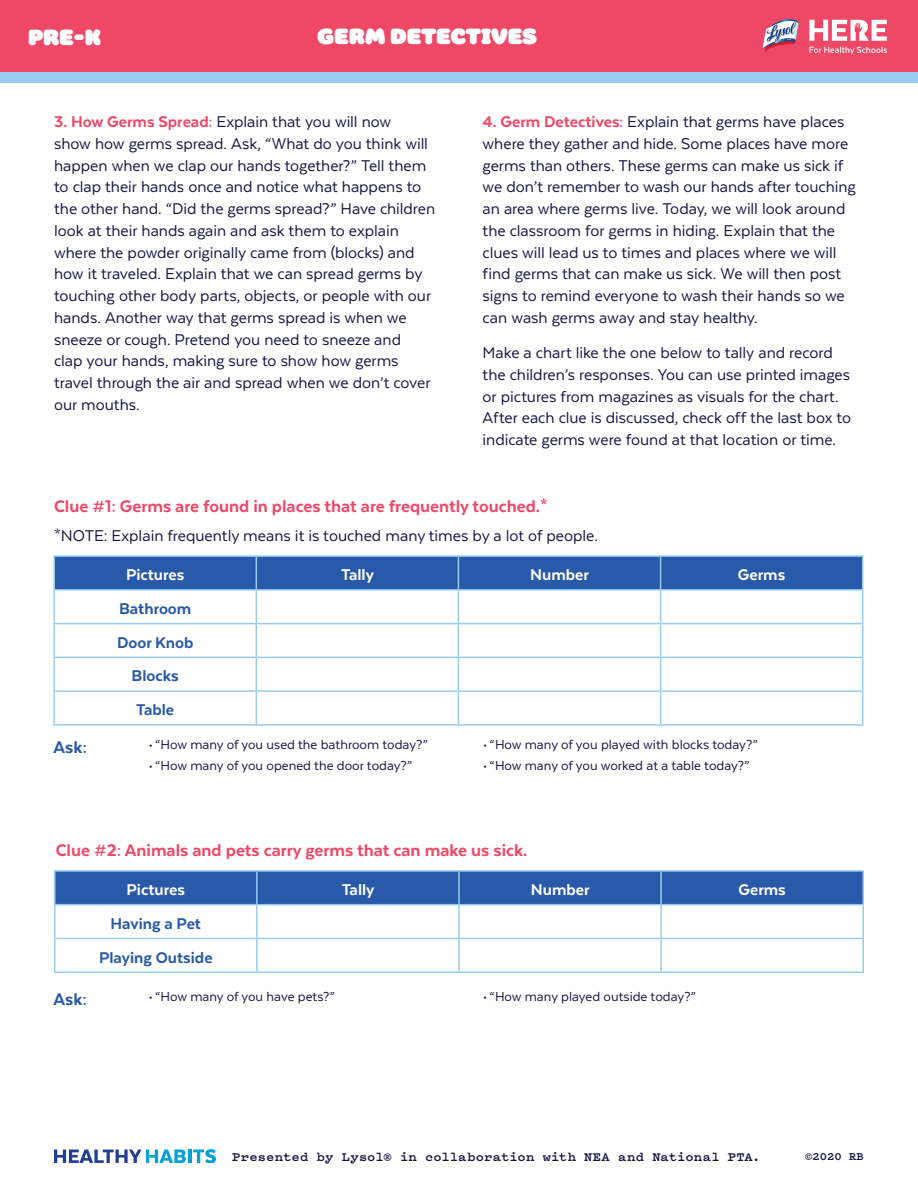
<style>
.page{position:relative;width:918px;height:1188px;background:#fff}
.page>*{position:absolute;margin:0;border:0;box-sizing:border-box;transform-origin:0 0}
.t1{font:22.5px "Colette Ultra Jumbo";letter-spacing:.01em;color:#fff}
.t2{font:800 19.5px "Texta";color:#ef4867}
.t3{font:800 19.5px "Texta";color:#2959a9}
.t4{font:18px/21.8px "Texta";letter-spacing:-.005em;color:#181643}
.t5{font:800 18px/33.8px "Texta";color:#2959a9;text-align:center}
.t6{font:800 18px "Texta";color:#fff}
.t7{font:15px "Texta";color:#181643}
.t8{font:700 13.5px "Pitch";letter-spacing:.015em;color:#181643}
.t9{font:700 12px "Pitch";color:#181643}
.s1{font-weight:800;color:#ef4867}
</style>
<div class="page">
<div style="left:0;top:0;width:918px;height:74px;background:#ef4867"></div>
<svg style="left:809px;top:20px;width:78px;height:21px"></svg>
<svg style="left:809px;top:47px;width:78px;height:7px"></svg>
<svg style="left:762px;top:19px;width:37px;height:34px"></svg>
<div style="left:0;top:72px;width:918px;height:11px;background:#97ccef"></div>
<div style="left:55px;top:557px;width:807px;height:32px;background:#2959a9"></div>
<hr style="left:53px;top:555px;width:203px;height:2px;background:#97ccef">
<hr style="left:53px;top:557px;width:2px;height:32px;background:#97ccef">
<hr style="left:256px;top:555px;width:202px;height:2px;background:#97ccef">
<hr style="left:256px;top:557px;width:1px;height:32px;background:#97ccef">
<hr style="left:458px;top:555px;width:203px;height:2px;background:#97ccef">
<hr style="left:458px;top:557px;width:1px;height:32px;background:#97ccef">
<hr style="left:661px;top:555px;width:202px;height:2px;background:#97ccef">
<hr style="left:660px;top:557px;width:1px;height:32px;background:#97ccef">
<hr style="left:862px;top:557px;width:1px;height:32px;background:#97ccef">
<hr style="left:53px;top:589px;width:203px;height:2px;background:#97ccef">
<hr style="left:53px;top:591px;width:2px;height:32px;background:#97ccef">
<hr style="left:256px;top:589px;width:202px;height:2px;background:#97ccef">
<hr style="left:256px;top:591px;width:1px;height:32px;background:#97ccef">
<hr style="left:458px;top:589px;width:203px;height:2px;background:#97ccef">
<hr style="left:458px;top:591px;width:1px;height:32px;background:#97ccef">
<hr style="left:661px;top:589px;width:202px;height:2px;background:#97ccef">
<hr style="left:660px;top:591px;width:1px;height:32px;background:#97ccef">
<hr style="left:862px;top:591px;width:1px;height:32px;background:#97ccef">
<hr style="left:53px;top:623px;width:203px;height:1px;background:#97ccef">
<hr style="left:53px;top:624px;width:2px;height:33px;background:#97ccef">
<hr style="left:256px;top:623px;width:202px;height:1px;background:#97ccef">
<hr style="left:256px;top:624px;width:1px;height:33px;background:#97ccef">
<hr style="left:458px;top:623px;width:203px;height:1px;background:#97ccef">
<hr style="left:458px;top:624px;width:1px;height:33px;background:#97ccef">
<hr style="left:661px;top:623px;width:202px;height:1px;background:#97ccef">
<hr style="left:660px;top:624px;width:1px;height:33px;background:#97ccef">
<hr style="left:862px;top:624px;width:1px;height:33px;background:#97ccef">
<hr style="left:53px;top:657px;width:203px;height:1px;background:#97ccef">
<hr style="left:53px;top:658px;width:2px;height:32px;background:#97ccef">
<hr style="left:256px;top:657px;width:202px;height:1px;background:#97ccef">
<hr style="left:256px;top:658px;width:1px;height:32px;background:#97ccef">
<hr style="left:458px;top:657px;width:203px;height:1px;background:#97ccef">
<hr style="left:458px;top:658px;width:1px;height:32px;background:#97ccef">
<hr style="left:661px;top:657px;width:202px;height:1px;background:#97ccef">
<hr style="left:660px;top:658px;width:1px;height:32px;background:#97ccef">
<hr style="left:862px;top:658px;width:1px;height:32px;background:#97ccef">
<hr style="left:53px;top:690px;width:203px;height:2px;background:#97ccef">
<hr style="left:53px;top:692px;width:2px;height:32px;background:#97ccef">
<hr style="left:256px;top:690px;width:202px;height:2px;background:#97ccef">
<hr style="left:256px;top:692px;width:1px;height:32px;background:#97ccef">
<hr style="left:458px;top:690px;width:203px;height:2px;background:#97ccef">
<hr style="left:458px;top:692px;width:1px;height:32px;background:#97ccef">
<hr style="left:661px;top:690px;width:202px;height:2px;background:#97ccef">
<hr style="left:660px;top:692px;width:1px;height:32px;background:#97ccef">
<hr style="left:862px;top:692px;width:1px;height:32px;background:#97ccef">
<hr style="left:53px;top:724px;width:203px;height:2px;background:#97ccef">
<hr style="left:256px;top:724px;width:202px;height:2px;background:#97ccef">
<hr style="left:458px;top:724px;width:203px;height:2px;background:#97ccef">
<hr style="left:661px;top:724px;width:202px;height:2px;background:#97ccef">
<div style="left:56px;top:872px;width:806px;height:32px;background:#2959a9"></div>
<hr style="left:256px;top:872px;width:2px;height:32px;background:#97ccef">
<hr style="left:458px;top:872px;width:2px;height:32px;background:#97ccef">
<hr style="left:660px;top:872px;width:2px;height:32px;background:#97ccef">
<hr style="left:54px;top:870px;width:203px;height:2px;background:#97ccef">
<hr style="left:54px;top:872px;width:2px;height:32px;background:#97ccef">
<hr style="left:257px;top:870px;width:202px;height:2px;background:#97ccef">
<hr style="left:459px;top:870px;width:202px;height:2px;background:#97ccef">
<hr style="left:661px;top:870px;width:203px;height:2px;background:#97ccef">
<hr style="left:862px;top:872px;width:2px;height:32px;background:#97ccef">
<hr style="left:54px;top:904px;width:203px;height:1px;background:#97ccef">
<hr style="left:54px;top:905px;width:2px;height:33px;background:#97ccef">
<hr style="left:257px;top:904px;width:202px;height:1px;background:#97ccef">
<hr style="left:256px;top:905px;width:2px;height:33px;background:#97ccef">
<hr style="left:459px;top:904px;width:202px;height:1px;background:#97ccef">
<hr style="left:458px;top:905px;width:2px;height:33px;background:#97ccef">
<hr style="left:661px;top:904px;width:203px;height:1px;background:#97ccef">
<hr style="left:660px;top:905px;width:2px;height:33px;background:#97ccef">
<hr style="left:862px;top:905px;width:2px;height:33px;background:#97ccef">
<hr style="left:54px;top:938px;width:203px;height:1px;background:#97ccef">
<hr style="left:54px;top:939px;width:2px;height:32px;background:#97ccef">
<hr style="left:257px;top:938px;width:202px;height:1px;background:#97ccef">
<hr style="left:256px;top:939px;width:2px;height:32px;background:#97ccef">
<hr style="left:459px;top:938px;width:202px;height:1px;background:#97ccef">
<hr style="left:458px;top:939px;width:2px;height:32px;background:#97ccef">
<hr style="left:661px;top:938px;width:203px;height:1px;background:#97ccef">
<hr style="left:660px;top:939px;width:2px;height:32px;background:#97ccef">
<hr style="left:862px;top:939px;width:2px;height:32px;background:#97ccef">
<hr style="left:54px;top:971px;width:203px;height:2px;background:#97ccef">
<hr style="left:257px;top:971px;width:202px;height:2px;background:#97ccef">
<hr style="left:459px;top:971px;width:202px;height:2px;background:#97ccef">
<hr style="left:661px;top:971px;width:203px;height:2px;background:#97ccef">
<svg style="left:54px;top:1149px;width:162px;height:14px"></svg>
<p class="t1" style="left:28px;top:20px;width:74px">PRE-K</p>
<p class="t1" style="left:317px;top:19px;width:221px">GERM DETECTIVES</p>
<p class="t4" style="left:54px;top:111px;width:383px"><span class="s1">3. How Germs Spread:</span> Explain that you will now<br>show how germs spread. Ask, “What do you think will happen when we clap our hands together?” Tell them to clap their hands once and notice what happens to the other hand. “Did the germs spread?” Have children look at their hands again and ask them to explain where the powder originally came from (blocks) and how it traveled. Explain that we can spread germs by touching other body parts, objects, or people with our hands. Another way that germs spread is when we sneeze or cough. Pretend you need to sneeze and<br>clap your hands, making sure to show how germs travel through the air and spread when we don’t cover our mouths.</p>
<p class="t4" style="left:483px;top:111px;width:375px"><span class="s1">4. Germ Detectives:</span> Explain that germs have places where they gather and hide. Some places have more germs than others. These germs can make us sick if we don’t remember to wash our hands after touching an area where germs live. Today, we will look around the classroom for germs in hiding. Explain that the clues will lead us to times and places where we will find germs that can make us sick. We will then post signs to remind everyone to wash their hands so we can wash germs away and stay healthy.</p>
<p class="t4" style="left:483px;top:342px;width:370px">Make a chart like the one below to tally and record the children’s responses. You can use printed images or pictures from magazines as visuals for the chart.<br>After each clue is discussed, check off the last box to indicate germs were found at that location or time.</p>
<p class="t2" style="left:54px;top:496px;width:495px">Clue #1: Germs are found in places that are frequently touched.*</p>
<p class="t4" style="left:54px;top:524px;width:546px">*NOTE: Explain frequently means it is touched many times by a lot of people.</p>
<p class="t6" style="left:126px;top:565px;width:60px">Pictures</p>
<p class="t6" style="left:341px;top:565px;width:34px">Tally</p>
<p class="t6" style="left:530px;top:565px;width:60px">Number</p>
<p class="t6" style="left:738px;top:565px;width:49px">Germs</p>
<p class="t5" style="left:117px;top:591px;width:78px">Bathroom<br>Door Knob<br>Blocks<br>Table</p>
<p class="t3" style="left:54px;top:737px;width:35px">Ask:</p>
<p class="t7" style="left:148px;top:737px;width:281px">•“How many of you used the bathroom today?”</p>
<p class="t7" style="left:148px;top:757px;width:265px">•“How many of you opened the door today?”</p>
<p class="t7" style="left:483px;top:737px;width:276px">•“How many of you played with blocks today?”</p>
<p class="t7" style="left:483px;top:757px;width:268px">•“How many of you worked at a table today?”</p>
<p class="t2" style="left:56px;top:840px;width:473px">Clue #2: Animals and pets carry germs that can make us sick.</p>
<p class="t6" style="left:127px;top:880px;width:60px">Pictures</p>
<p class="t6" style="left:342px;top:880px;width:34px">Tally</p>
<p class="t6" style="left:531px;top:880px;width:60px">Number</p>
<p class="t6" style="left:739px;top:880px;width:49px">Germs</p>
<p class="t5" style="left:99px;top:906px;width:115px">Having a Pet<br>Playing Outside</p>
<p class="t3" style="left:54px;top:989px;width:35px">Ask:</p>
<p class="t7" style="left:149px;top:989px;width:188px">•“How many of you have pets?”</p>
<p class="t7" style="left:483px;top:989px;width:215px">•“How many played outside today?”</p>
<p class="t8" style="left:232px;top:1147px;width:530px">Presented by Lysol® in collaboration with NEA and National PTA.</p>
<p class="t9" style="left:805px;top:1148px;width:60px">©2020 RB</p>
</div>
